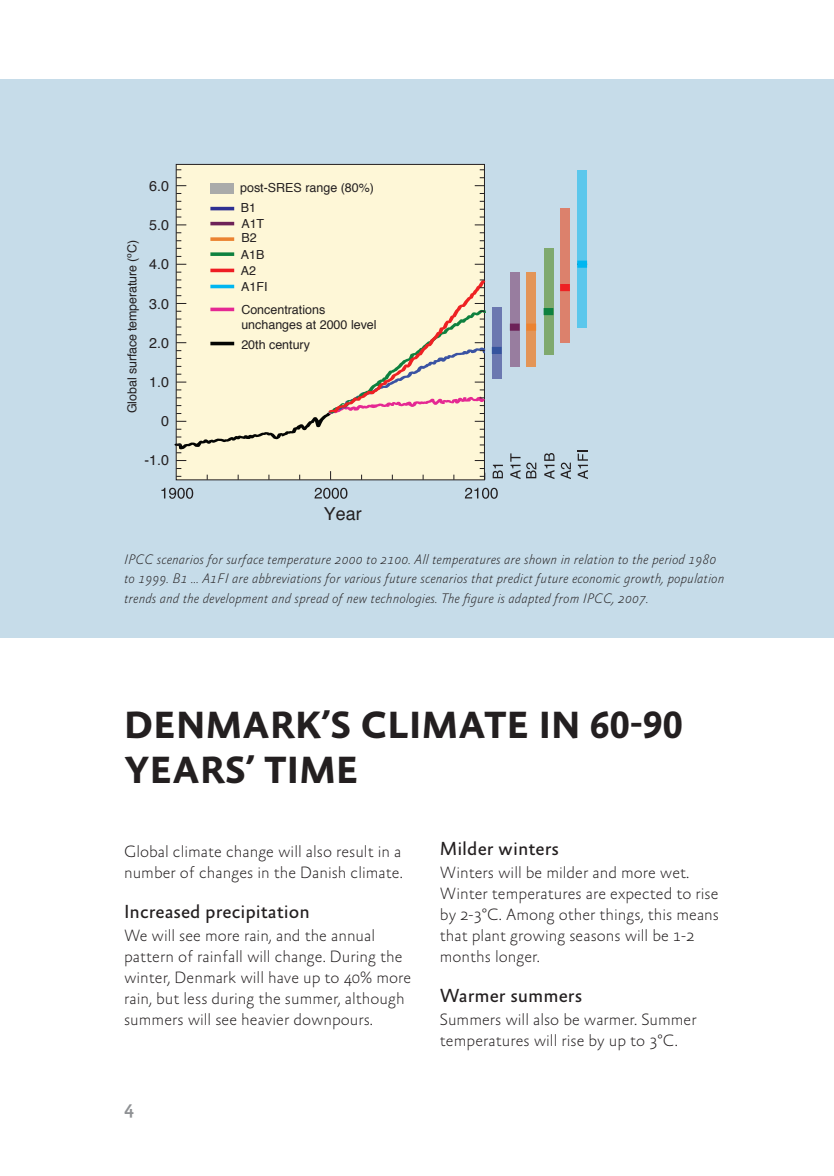
<style>
.page{position:relative;width:834px;height:1176px;background:#fff}
.page>*{position:absolute;margin:0;border:0;box-sizing:border-box;transform-origin:0 0}
.t1{font:700 38.5px/45.5px "Absara Sans OT";letter-spacing:.005em;color:#231f20}
.t2{font:19.25px "Absara Sans OT";color:#231f20}
.t3{font:500 19.25px "Absara Sans OT";color:#8f9194}
.t4{font:17.85px "Helvetica";color:#231f20}
.t5{font:100 16.62px/21px "Absara Sans OT";color:#231f20}
.t6{font:14.17px "Helvetica";color:#231f20}
.t7{font:italic 100 14px/19.2px "Absara Sans OT";color:#231f20}
.t8{font:12.42px/15px "Helvetica";color:#231f20}
</style>
<div class="page">
<div style="left:0;top:79px;width:833px;height:559px;background:#c6dce9"></div>
<div style="left:176px;top:164px;width:308px;height:316px;background:#fef7d7"></div>
<div style="left:577px;top:170px;width:10px;height:158px;background:#5bc7ec"></div>
<div style="left:560px;top:208px;width:10px;height:134px;background:#dc816c"></div>
<div style="left:543px;top:248px;width:10px;height:107px;background:#7fa96e"></div>
<div style="left:526px;top:272px;width:10px;height:94px;background:#e39557"></div>
<div style="left:509px;top:272px;width:10px;height:95px;background:#987d9f"></div>
<div style="left:491px;top:307px;width:10px;height:71px;background:#6b78b0"></div>
<div style="left:491px;top:347px;width:10px;height:7px;background:#35549e"></div>
<div style="left:526px;top:323px;width:10px;height:8px;background:#eb8331"></div>
<div style="left:510px;top:323px;width:9px;height:8px;background:#6d2258"></div>
<div style="left:543px;top:308px;width:10px;height:7px;background:#0e813f"></div>
<div style="left:560px;top:284px;width:9px;height:7px;background:#ee2123"></div>
<div style="left:577px;top:261px;width:10px;height:7px;background:#00b6f0"></div>
<svg style="left:174px;top:279px;width:312px;height:174px"></svg>
<svg style="left:479px;top:468px;width:6px;height:12px"></svg>
<svg style="left:210px;top:252px;width:24px;height:4px"></svg>
<hr style="left:210px;top:207px;width:24px;height:3px;background:#2e3092">
<hr style="left:210px;top:269px;width:24px;height:3px;background:#ee1d23">
<svg style="left:210px;top:237px;width:24px;height:4px"></svg>
<div style="left:210px;top:184px;width:24px;height:10px;background:#aaabaa"></div>
<hr style="left:210px;top:308px;width:24px;height:3px;background:#e52893">
<hr style="left:210px;top:342px;width:24px;height:3px;background:#040503">
<hr style="left:210px;top:285px;width:24px;height:3px;background:#00b6f0">
<hr style="left:210px;top:222px;width:24px;height:3px;background:#6d2258">
<svg style="left:492px;top:465px;width:11px;height:13px"></svg>
<svg style="left:510px;top:453px;width:10px;height:26px"></svg>
<svg style="left:544px;top:453px;width:10px;height:26px"></svg>
<svg style="left:526px;top:462px;width:10px;height:16px"></svg>
<svg style="left:560px;top:462px;width:10px;height:17px"></svg>
<svg style="left:577px;top:450px;width:10px;height:29px"></svg>
<svg style="left:161px;top:488px;width:32px;height:11px"></svg>
<svg style="left:314px;top:488px;width:33px;height:11px"></svg>
<svg style="left:465px;top:488px;width:32px;height:11px"></svg>
<p class="t6" style="left:149px;top:174px;width:21px">6.0</p>
<p class="t6" style="left:149px;top:213px;width:21px">5.0</p>
<p class="t6" style="left:149px;top:252px;width:21px">4.0</p>
<p class="t6" style="left:149px;top:291px;width:21px">3.0</p>
<p class="t6" style="left:149px;top:331px;width:21px">2.0</p>
<p class="t6" style="left:149px;top:370px;width:21px">1.0</p>
<p class="t6" style="left:161px;top:409px;width:9px">0</p>
<p class="t6" style="left:144px;top:448px;width:26px">-1.0</p>
<p class="t8" style="left:240px;top:180px;width:135px">post-SRES range (80%)</p>
<p class="t8" style="left:241px;top:200px;width:17px">B1</p>
<p class="t8" style="left:241px;top:215px;width:24px">A1T</p>
<p class="t8" style="left:241px;top:230px;width:17px">B2</p>
<p class="t8" style="left:124px;top:413px;width:175px;rotate:-90deg">Global surface temperature (ºC)</p>
<p class="t8" style="left:241px;top:247px;width:25px">A1B</p>
<p class="t8" style="left:241px;top:263px;width:17px">A2</p>
<p class="t8" style="left:241px;top:279px;width:28px">A1FI</p>
<p class="t8" style="left:241px;top:302px;width:137px">Concentrations unchanges at 2000 level</p>
<p class="t8" style="left:241px;top:336px;width:70px">20th century</p>
<p class="t4" style="left:324px;top:499px;width:39px">Year</p>
<p class="t7" style="left:124px;top:550px;width:601px">IPCC scenarios for surface temperature 2000 to 2100. All temperatures are shown in relation to the period 1980 to 1999. B1 ... A1FI are abbreviations for various future scenarios that predict future economic growth, population trends and the development and spread of new technologies. The figure is adapted from IPCC, 2007.</p>
<h1 class="t1" style="left:124px;top:704px;width:560px">DENMARK’S CLIMATE IN 60-90<br>YEARS’ TIME</h1>
<p class="t5" style="left:124px;top:841px;width:280px">Global climate change will also result in a number of changes in the Danish climate.</p>
<p class="t2" style="left:124px;top:901px;width:187px">Increased precipitation</p>
<p class="t5" style="left:124px;top:925px;width:289px">We will see more rain, and the annual pattern of rainfall will change. During the winter, Denmark will have up to 40% more rain, but less during the summer, although summers will see heavier downpours.</p>
<p class="t3" style="left:124px;top:1097px;width:11px">4</p>
<p class="t2" style="left:440px;top:838px;width:121px">Milder winters</p>
<p class="t5" style="left:440px;top:862px;width:280px">Winters will be milder and more wet.<br>Winter temperatures are expected to rise by 2-3°C. Among other things, this means that plant growing seasons will be 1-2 months longer.</p>
<p class="t2" style="left:440px;top:985px;width:144px">Warmer summers</p>
<p class="t5" style="left:440px;top:1009px;width:258px">Summers will also be warmer. Summer temperatures will rise by up to 3°C.</p>
</div>
